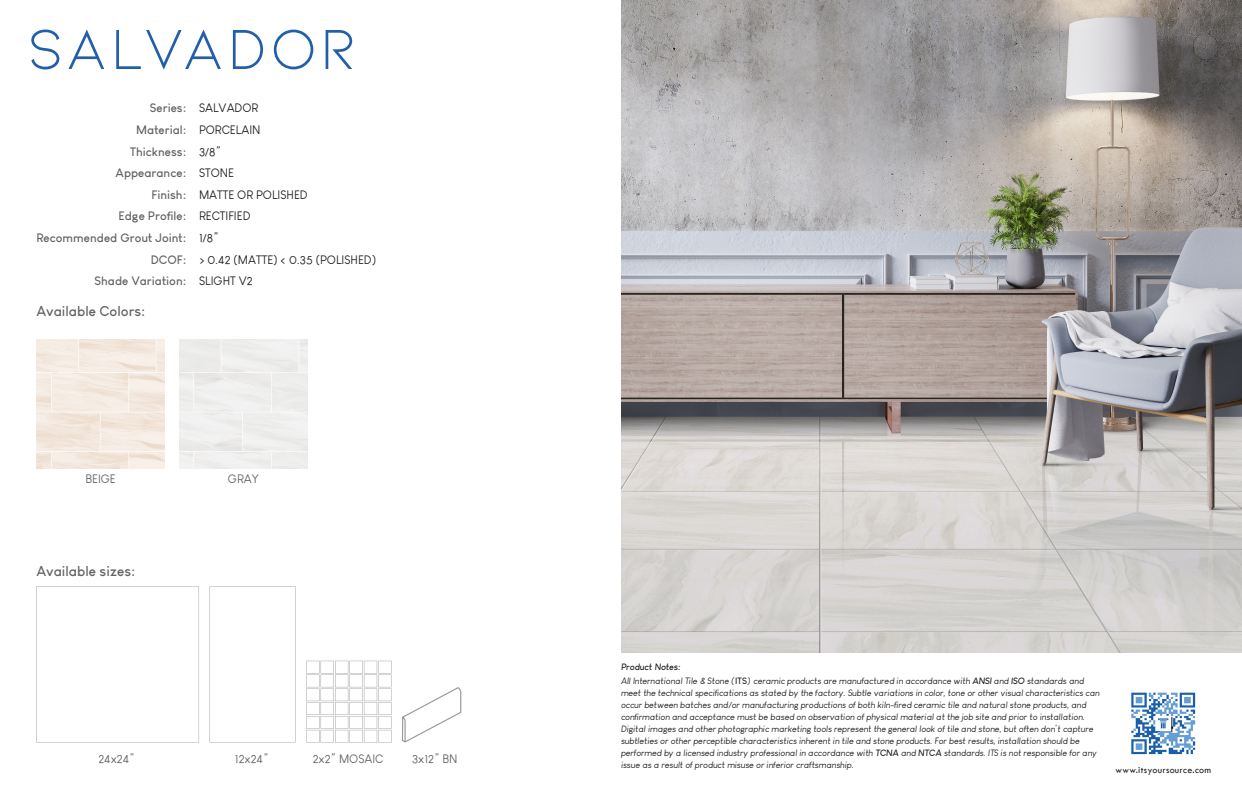
<style>
.page{position:relative;width:1242px;height:810px;background:#fff}
.page>*{position:absolute;margin:0;border:0;box-sizing:border-box;transform-origin:0 0}
.t1{font:60px "Kiona";letter-spacing:.06em;color:#215faa}
.t2{font:700 14px "Louis George Cafe";color:#636366}
.t3{font:700 12px "Louis George Cafe";color:#636366}
.t4{font:12px "Louis George Cafe";color:#231f20}
.t5{font:12px "Louis George Cafe";color:#636366}
.t6{font:10px "Tw Cen";letter-spacing:.03em;color:#231f20}
.t7{font:italic 9px/12px "Louis George Cafe";color:#231f20}
.t8{font:italic 700 9px "Louis George Cafe";color:#231f20}
.s1{font-weight:700;font-style:normal}
.s2{font-weight:700}
</style>
<div class="page">
<img style="left:1131px;top:692px;width:65px;height:63px">
<img style="left:36px;top:340px;width:129px;height:128px">
<img style="left:621px;top:0;width:621px;height:653px">
<svg style="left:36px;top:586px;width:163px;height:157px"></svg>
<svg style="left:210px;top:586px;width:86px;height:157px"></svg>
<svg style="left:306px;top:661px;width:86px;height:82px"></svg>
<svg style="left:402px;top:687px;width:60px;height:56px"></svg>
<p class="t1" style="left:27px;top:15px;width:332px">SALVADOR</p>
<p class="t3" style="left:150px;top:100px;width:38px">Series:</p>
<p class="t3" style="left:136px;top:122px;width:51px">Material:</p>
<p class="t3" style="left:130px;top:144px;width:58px">Thickness:</p>
<p class="t3" style="left:116px;top:165px;width:72px">Appearance:</p>
<p class="t3" style="left:151px;top:187px;width:36px">Finish:</p>
<p class="t3" style="left:118px;top:208px;width:69px">Edge Profile:</p>
<p class="t3" style="left:36px;top:230px;width:151px">Recommended Grout Joint:</p>
<p class="t3" style="left:95px;top:273px;width:93px">Shade Variation:</p>
<p class="t3" style="left:151px;top:252px;width:37px">DCOF:</p>
<p class="t2" style="left:36px;top:302px;width:110px">Available Colors:</p>
<p class="t4" style="left:199px;top:101px;width:61px">SALVADOR</p>
<p class="t4" style="left:199px;top:144px;width:23px">3/8”</p>
<p class="t4" style="left:199px;top:123px;width:63px">PORCELAIN</p>
<p class="t4" style="left:199px;top:166px;width:36px">STONE</p>
<p class="t4" style="left:199px;top:187px;width:110px">MATTE OR POLISHED</p>
<p class="t4" style="left:199px;top:209px;width:53px">RECTIFIED</p>
<p class="t4" style="left:199px;top:231px;width:21px">1/8”</p>
<p class="t4" style="left:199px;top:252px;width:179px">&gt; 0.42 (MATTE) &lt; 0.35 (POLISHED)</p>
<p class="t4" style="left:199px;top:274px;width:55px">SLIGHT V2</p>
<p class="t5" style="left:85px;top:472px;width:32px">BEIGE</p>
<p class="t5" style="left:228px;top:472px;width:32px">GRAY</p>
<p class="t2" style="left:36px;top:562px;width:100px">Available sizes:</p>
<p class="t5" style="left:98px;top:752px;width:38px">24x24”</p>
<p class="t5" style="left:235px;top:752px;width:35px">12x24”</p>
<p class="t5" style="left:313px;top:752px;width:72px">2x2” MOSAIC</p>
<p class="t5" style="left:412px;top:752px;width:47px">3x12” BN</p>
<p class="t8" style="left:621px;top:661px;width:61px">Product Notes:</p>
<p class="t7" style="left:621px;top:675px;width:480px">All International Tile &amp; Stone (<span class="s1">ITS</span>) ceramic products are manufactured in accordance with <span class="s2">ANSI</span> and <span class="s2">ISO</span> standards and meet the technical specifications as stated by the factory. Subtle variations in color, tone or other visual characteristics can occur between batches and/or manufacturing productions of both kiln-fired ceramic tile and natural stone products, and confirmation and acceptance must be based on observation of physical material at the job site and prior to installation.<br>Digital images and other photographic marketing tools represent the general look of tile and stone, but often don’t capture subtleties or other perceptible characteristics inherent in tile and stone products. For best results, installation should be performed by a licensed industry professional in accordance with <span class="s2">TCNA</span> and <span class="s2">NTCA</span> standards. ITS is not responsible for any issue as a result of product misuse or inferior craftsmanship.</p>
<p class="t6" style="left:1115px;top:764px;width:97px">www.itsyoursource.com</p>
</div>
